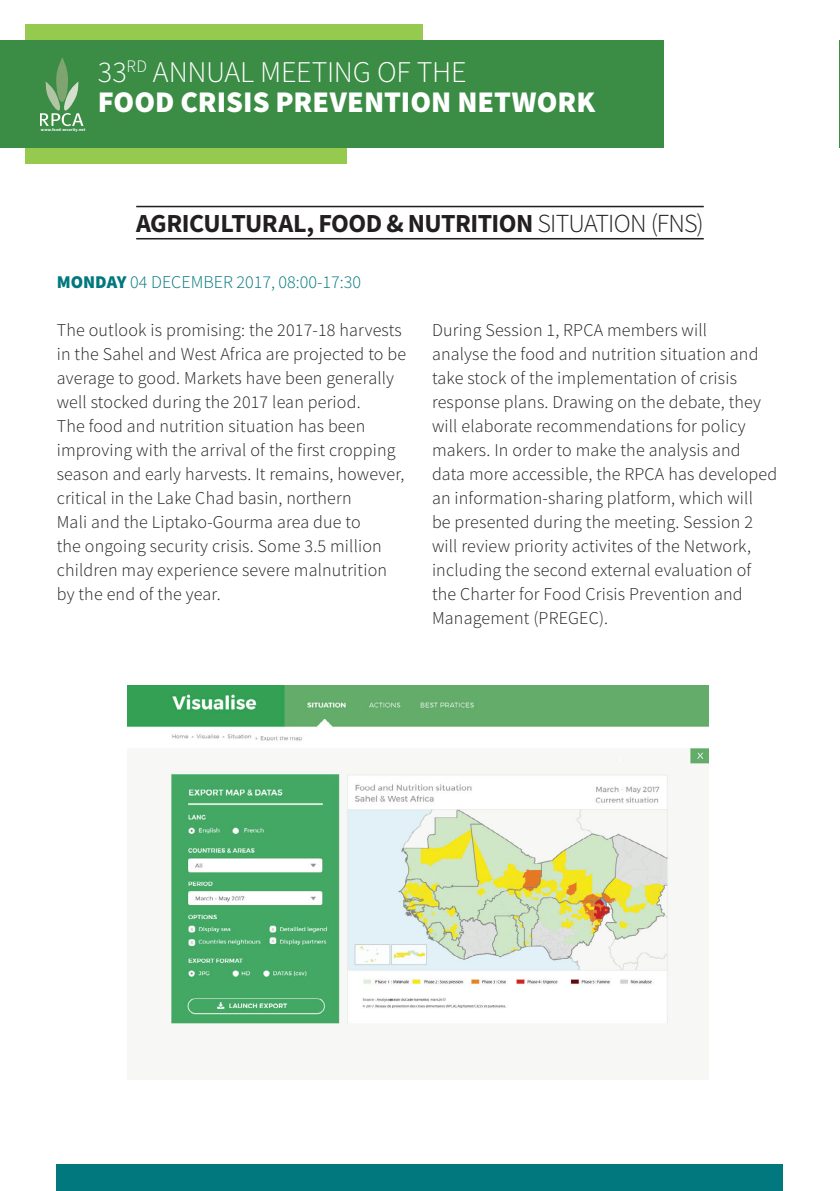
<style>
.page{position:relative;width:840px;height:1191px;background:#fff}
.page>*{position:absolute;margin:0;border:0;box-sizing:border-box;transform-origin:0 0}
.t1{font:900 30px/30px "Source Sans Pro";color:#fff}
.t2{font:700 26px "Source Sans Pro";letter-spacing:-.02em;color:#231f20}
.t3{font:300 18px/24px "Source Sans Pro";letter-spacing:.01em;color:#231f20}
.t4{font:300 18px "Source Sans Pro";color:#00787d}
.t5{font:700 4.2px "Source Sans Pro";letter-spacing:.015em;color:#fff}
.s1{font-weight:300}
.s2{font-weight:900}
</style>
<div class="page">
<hr style="left:136px;top:206px;width:567px;height:1px;background:#231f20">
<hr style="left:136px;top:238px;width:567px;height:1px;background:#231f20">
<div style="left:57px;top:1164px;width:725px;height:27px;background:#00787d"></div>
<hr style="left:839px;top:41px;width:1px;height:107px;background:#3b8c45">
<img style="left:127px;top:685px;width:581px;height:340px">
<div style="left:26px;top:25px;width:397px;height:139px;background:#96ca4e"></div>
<div style="left:347px;top:148px;width:152px;height:25px;background:#fff"></div>
<div style="left:0;top:41px;width:663px;height:107px;background:#3b8c45"></div>
<svg style="left:41px;top:57px;width:42px;height:69px"></svg>
<p class="t5" style="left:41px;top:127px;width:46px">www.food-security.net</p>
<h1 class="t1" style="left:98px;top:57px;width:498px"><span class="s1">33</span><sup>RD</sup> <span class="s1">ANNUAL MEETING OF THE<br></span>FOOD CRISIS PREVENTION NETWORK</h1>
<h2 class="t2" style="left:136px;top:206px;width:569px">AGRICULTURAL, FOOD &amp; NUTRITION <span class="s1">SITUATION (FNS)</span></h2>
<p class="t4" style="left:57px;top:271px;width:305px"><span class="s2">MONDAY</span> 04 DECEMBER 2017, 08:00-17:30</p>
<p class="t3" style="left:57px;top:318px;width:351px">The outlook is promising: the 2017-18 harvests in the Sahel and West Africa are projected to be average to good. Markets have been generally well stocked during the 2017 lean period.<br>The food and nutrition situation has been improving with the arrival of the first cropping season and early harvests. It remains, however, critical in the Lake Chad basin, northern<br>Mali and the Liptako-Gourma area due to<br>the ongoing security crisis. Some 3.5 million children may experience severe malnutrition by the end of the year.</p>
<p class="t3" style="left:432px;top:318px;width:346px">During Session 1, RPCA members will<br>analyse the food and nutrition situation and take stock of the implementation of crisis response plans. Drawing on the debate, they will elaborate recommendations for policy makers. In order to make the analysis and data more accessible, the RPCA has developed an information-sharing platform, which will<br>be presented during the meeting. Session 2 will review priority activites of the Network, including the second external evaluation of the Charter for Food Crisis Prevention and Management (PREGEC).</p>
</div>
